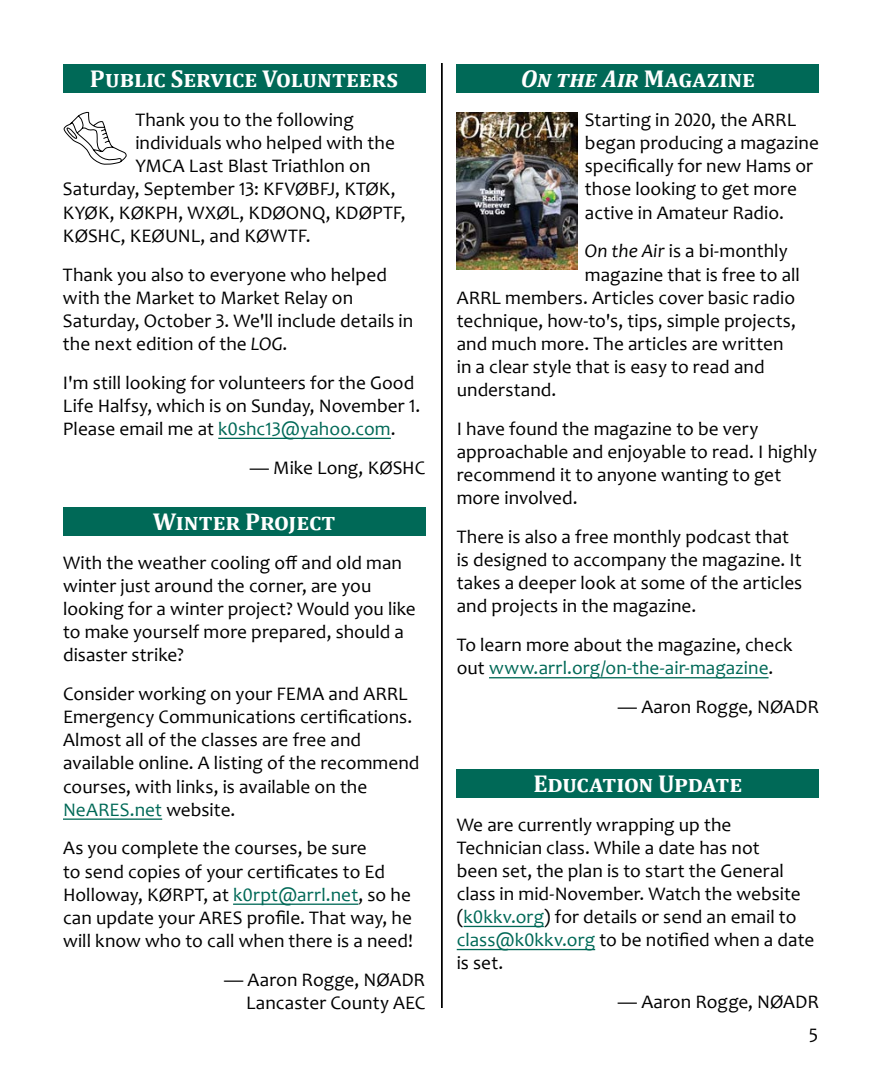
<style>
.page{position:relative;width:882px;height:1071px;background:#fff}
.page>*{position:absolute;margin:0;border:0;box-sizing:border-box;transform-origin:0 0}
.t1{font:700 24.5px "Cambria";color:#fff}
.t2{font:italic 700 24.5px "Cambria";letter-spacing:-.005em;color:#fff}
.t3{font:19.25px/23.1px "Candara";letter-spacing:.005em;color:#000}
.s1{font-style:italic}
.s2{color:#006957}
.s3{font-style:normal}
</style>
<div class="page">
<hr style="left:441px;top:63px;width:2px;height:945px;background:#000">
<div style="left:63px;top:64px;width:362px;height:29px;background:#006957"></div>
<hr style="left:218px;top:438px;width:173px;height:1px;background:#006957">
<svg style="left:64px;top:112px;width:62px;height:52px"></svg>
<div style="left:457px;top:769px;width:362px;height:28px;background:#006957"></div>
<hr style="left:464px;top:926px;width:80px;height:1px;background:#006957">
<hr style="left:457px;top:949px;width:138px;height:1px;background:#006957">
<div style="left:63px;top:507px;width:362px;height:29px;background:#006957"></div>
<hr style="left:63px;top:819px;width:99px;height:1px;background:#006957">
<hr style="left:233px;top:904px;width:125px;height:1px;background:#006957">
<div style="left:457px;top:64px;width:362px;height:29px;background:#006957"></div>
<hr style="left:489px;top:677px;width:280px;height:1px;background:#006957">
<img style="left:457px;top:113px;width:120px;height:157px">
<p class="t1" style="left:90px;top:62px;width:310px">Public Service Volunteers</p>
<p class="t3" style="left:135px;top:108px;width:220px">Thank you to the following</p>
<p class="t3" style="left:135px;top:131px;width:261px">individuals who helped with the</p>
<p class="t3" style="left:135px;top:154px;width:237px">YMCA Last Blast Triathlon on</p>
<p class="t3" style="left:63px;top:177px;width:334px">Saturday, September 13: KFVØBFJ, KTØK,</p>
<p class="t3" style="left:63px;top:201px;width:344px">KYØK, KØKPH, WXØL, KDØONQ, KDØPTF,</p>
<p class="t3" style="left:63px;top:224px;width:249px">KØSHC, KEØUNL, and KØWTF.</p>
<p class="t3" style="left:63px;top:263px;width:352px">Thank you also to everyone who helped with the Market to Market Relay on Saturday, October 3. We'll include details in the next edition of the <span class="s1">LOG</span>.</p>
<p class="t3" style="left:63px;top:371px;width:359px">I'm still looking for volunteers for the Good<br>Life Halfsy, which is on Sunday, November 1.<br>Please email me at <span class="s2">k0shc13@yahoo.com</span>.</p>
<p class="t3" style="left:250px;top:456px;width:177px">— Mike Long, KØSHC</p>
<p class="t1" style="left:153px;top:504px;width:184px">Winter Project</p>
<p class="t3" style="left:63px;top:551px;width:354px">With the weather cooling off and old man winter just around the corner, are you looking for a winter project? Would you like to make yourself more prepared, should a disaster strike?</p>
<p class="t3" style="left:63px;top:682px;width:358px">Consider working on your FEMA and ARRL Emergency Communications certifications.<br>Almost all of the classes are free and available online. A listing of the recommend courses, with links, is available on the <span class="s2">NeARES.net</span> website.</p>
<p class="t3" style="left:63px;top:837px;width:351px">As you complete the courses, be sure<br>to send copies of your certificates to Ed Holloway, KØRPT, at <span class="s2">k0rpt@arrl.net</span>, so he can update your ARES profile. That way, he will know who to call when there is a need!</p>
<p class="t3" style="left:224px;top:968px;width:203px;text-align:right">— Aaron Rogge, NØADR<br>Lancaster County AEC</p>
<p class="t2" style="left:521px;top:62px;width:236px">On the Air <span class="s3">Magazine</span></p>
<p class="t3" style="left:585px;top:108px;width:236px">Starting in 2020, the ARRL began producing a magazine specifically for new Hams or those looking to get more active in Amateur Radio.</p>
<p class="t3" style="left:585px;top:239px;width:204px"><span class="s1">On the Air</span> is a bi-monthly</p>
<p class="t3" style="left:585px;top:263px;width:217px">magazine that is free to all</p>
<p class="t3" style="left:457px;top:286px;width:340px">ARRL members. Articles cover basic radio</p>
<p class="t3" style="left:457px;top:309px;width:341px">technique, how-to's, tips, simple projects,</p>
<p class="t3" style="left:457px;top:332px;width:328px">and much more. The articles are written</p>
<p class="t3" style="left:457px;top:355px;width:309px">in a clear style that is easy to read and</p>
<p class="t3" style="left:457px;top:378px;width:101px">understand.</p>
<p class="t3" style="left:457px;top:417px;width:362px">I have found the magazine to be very approachable and enjoyable to read. I highly recommend it to anyone wanting to get more involved.</p>
<p class="t3" style="left:457px;top:525px;width:347px">There is also a free monthly podcast that is designed to accompany the magazine. It takes a deeper look at some of the articles and projects in the magazine.</p>
<p class="t3" style="left:457px;top:633px;width:337px">To learn more about the magazine, check out <span class="s2">www.arrl.org/on-the-air-magazine</span>.</p>
<p class="t3" style="left:618px;top:695px;width:203px">— Aaron Rogge, NØADR</p>
<p class="t1" style="left:533px;top:766px;width:210px">Education Update</p>
<p class="t3" style="left:457px;top:813px;width:359px">We are currently wrapping up the Technician class. While a date has not<br>been set, the plan is to start the General class in mid-November. Watch the website (<span class="s2">k0kkv.org</span>) for details or send an email to <span class="s2">class@k0kkv.org</span> to be notified when a date is set.</p>
<p class="t3" style="left:618px;top:990px;width:203px">— Aaron Rogge, NØADR</p>
<p class="t3" style="left:809px;top:1023px;width:11px">5</p>
</div>
